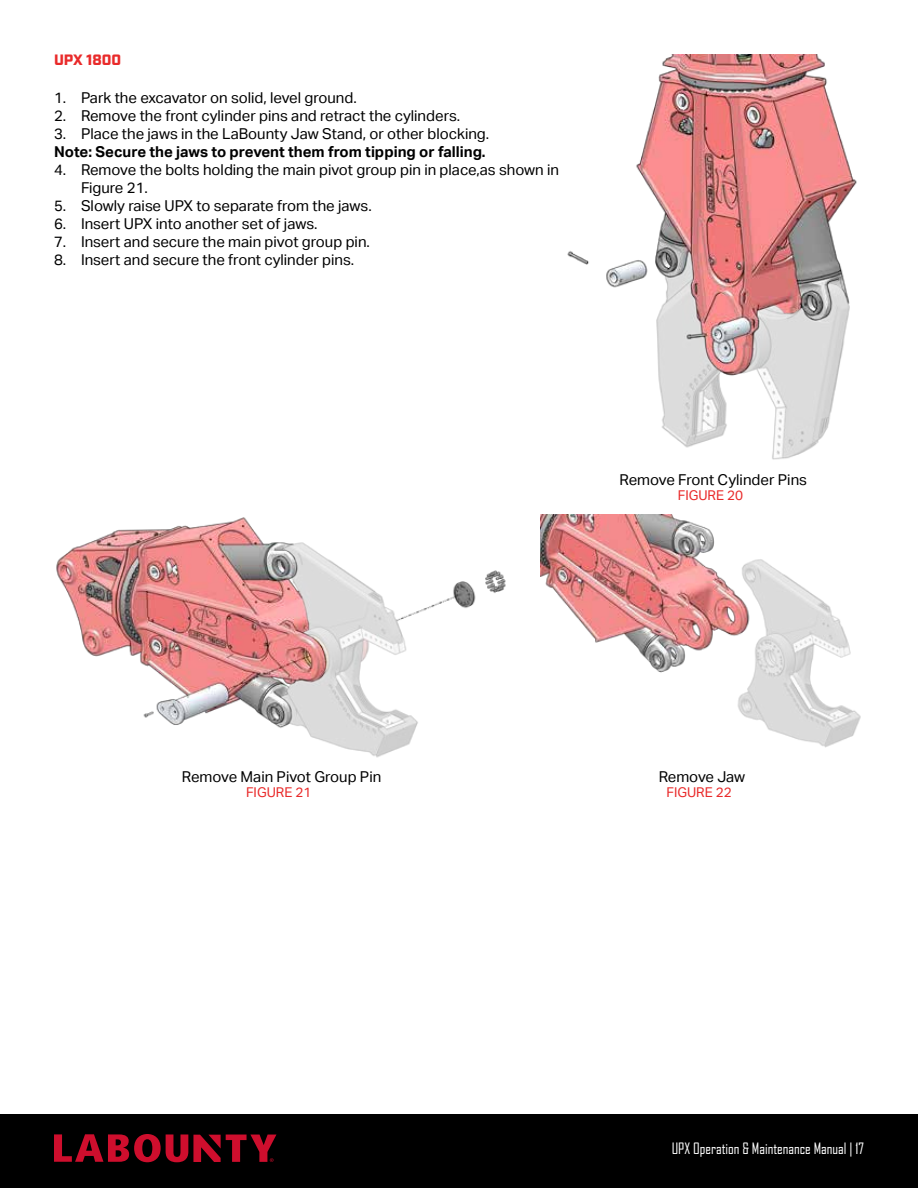
<style>
.page{position:relative;width:918px;height:1188px;background:#fff}
.page>*{position:absolute;margin:0;border:0;box-sizing:border-box;transform-origin:0 0}
.t1{font:15px/18px "Aktiv Grotesk";color:#000}
.t2{font:700 15px "Aktiv Grotesk";color:#000}
.t3{font:15px "Agency FB";color:#fff}
.t4{font:900 15px "Industry";color:#e92a2a}
.t5{font:13.5px "Aktiv Grotesk";color:#e92a2a}
</style>
<div class="page">
<div style="left:0;top:1114px;width:918px;height:74px;background:#000"></div>
<svg style="left:54px;top:1134px;width:222px;height:28px"></svg>
<img style="left:567px;top:54px;width:290px;height:406px">
<img style="left:56px;top:517px;width:450px;height:241px">
<img style="left:540px;top:515px;width:321px;height:233px">
<p class="t4" style="left:54px;top:51px;width:69px">UPX 1800</p>
<p class="t1" style="left:54px;top:89px;width:304px">1. Park the excavator on solid, level ground.</p>
<p class="t1" style="left:54px;top:107px;width:408px">2. Remove the front cylinder pins and retract the cylinders.</p>
<p class="t1" style="left:54px;top:125px;width:437px">3. Place the jaws in the LaBounty Jaw Stand, or other blocking.</p>
<p class="t2" style="left:54px;top:143px;width:433px">Note: Secure the jaws to prevent them from tipping or falling.</p>
<p class="t1" style="left:81px;top:161px;width:480px;text-indent:-27px">4. Remove the bolts holding the main pivot group pin in place,as shown in<br>Figure 21.</p>
<p class="t1" style="left:54px;top:197px;width:319px">5. Slowly raise UPX to separate from the jaws.</p>
<p class="t1" style="left:54px;top:215px;width:265px">6. Insert UPX into another set of jaws.</p>
<p class="t1" style="left:54px;top:233px;width:317px">7. Insert and secure the main pivot group pin.</p>
<p class="t1" style="left:54px;top:251px;width:302px">8. Insert and secure the front cylinder pins.</p>
<p class="t1" style="left:620px;top:471px;width:189px">Remove Front Cylinder Pins</p>
<p class="t5" style="left:678px;top:487px;width:17px">Figure</p>
<p class="t5" style="left:727px;top:487px;width:17px">20</p>
<p class="t1" style="left:182px;top:767px;width:201px">Remove Main Pivot Group Pin</p>
<p class="t5" style="left:246px;top:784px;width:17px">Figure</p>
<p class="t5" style="left:295px;top:784px;width:17px">21</p>
<p class="t1" style="left:659px;top:767px;width:88px">Remove Jaw</p>
<p class="t5" style="left:666px;top:784px;width:17px">Figure</p>
<p class="t5" style="left:716px;top:784px;width:17px">22</p>
<p class="t3" style="left:672px;top:1139px;width:194px">UPX Operation &amp; Maintenance Manual | 17</p>
</div>
